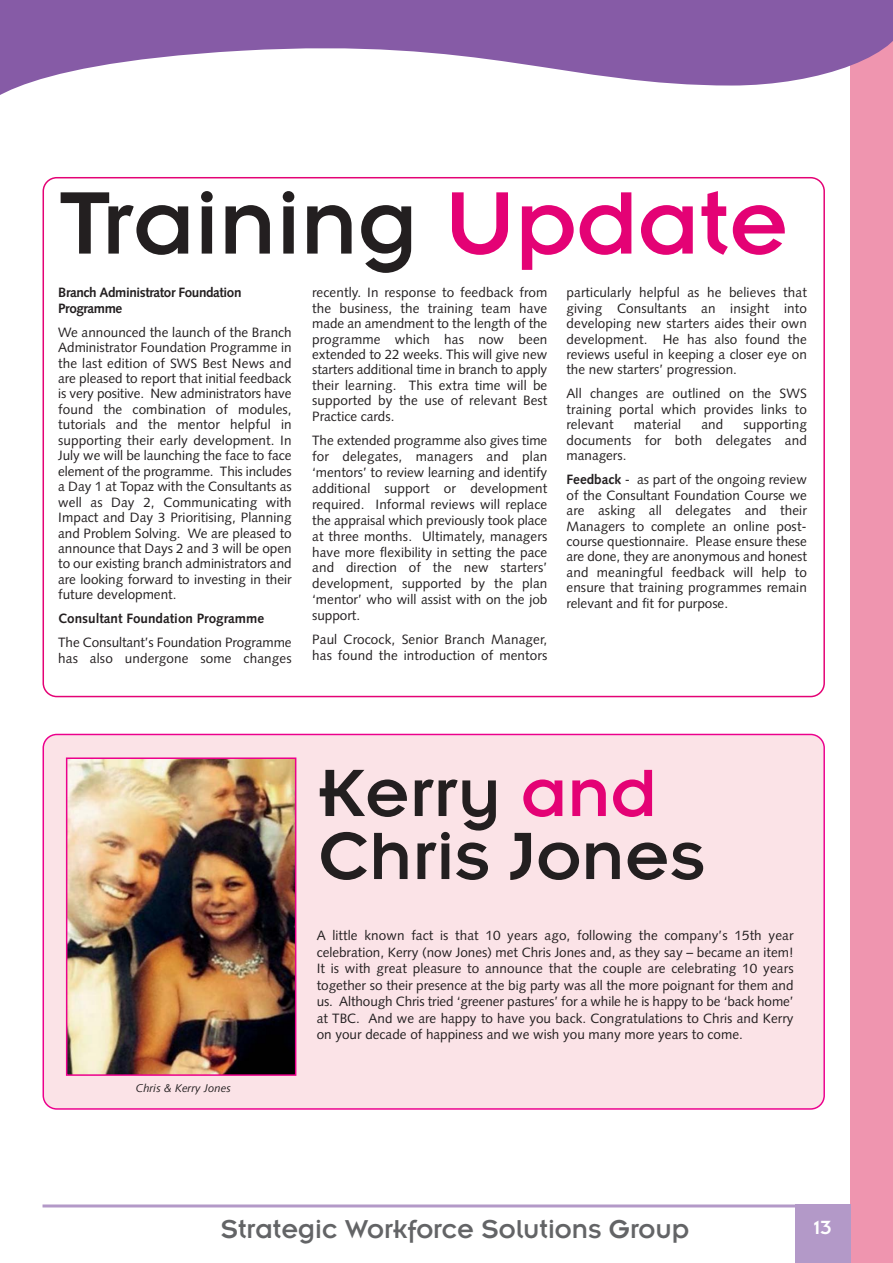
<style>
.page{position:relative;width:893px;height:1263px;background:#fff}
.page>*{position:absolute;margin:0;border:0;box-sizing:border-box;transform-origin:0 0}
.t1{font:97.5px "Insignia";color:#231f20}
.t2{font:73.5px/63px "Insignia";color:#231f20}
.t3{font:28.5px "Insignia";color:#636466}
.t4{font:21px "Insignia";color:#fff}
.t5{font:13.5px/15.5px "Syntax";color:#231f20;text-align:justify}
.t6{font:700 13.5px/15.5px "Syntax";letter-spacing:-.03em;color:#231f20}
.t7{font:700 13.5px "Syntax";color:#231f20}
.t8{font:italic 11.25px "Syntax";color:#231f20}
.s1{color:#e40275}
.s2{font-weight:700}
</style>
<div class="page">
<div style="left:850px;top:0;width:43px;height:1263px;background:#ef95af"></div>
<hr style="left:43px;top:1204px;width:806px;height:3px;background:#b399c8">
<svg style="left:0;top:5px;width:893px;height:90px;fill:#865ba6"></svg>
<div style="left:795px;top:1204px;width:55px;height:59px;background:#b399c8"></div>
<div style="left:0;top:0;width:893px;height:5px;background:#865ba6"></div>
<svg style="left:43px;top:177px;width:782px;height:520px"></svg>
<div style="left:43px;top:734px;width:782px;height:376px;background:#fbe3e7"></div>
<img style="left:69px;top:760px;width:224px;height:313px">
<div style="left:66px;top:757px;width:230px;height:319px;border:2px solid #ec008c"></div>
<h1 class="t1" style="left:59px;top:192px;width:731px">Training <span class="s1">Update</span></h1>
<p class="t6" style="left:58px;top:286px;width:185px">Branch Administrator Foundation<br>Programme</p>
<p class="t5" style="left:58px;top:326px;width:235px">We announced the launch of the Branch Administrator Foundation Programme in the last edition of SWS Best News and are pleased to report that initial feedback is very positive. New administrators have found the combination of modules, tutorials and the mentor helpful in supporting their early development. In July we will be launching the face to face element of the programme. This includes a Day 1 at Topaz with the Consultants as well as Day 2, Communicating with Impact and Day 3 Prioritising, Planning and Problem Solving. We are pleased to announce that Days 2 and 3 will be open to our existing branch administrators and are looking forward to investing in their future development.</p>
<p class="t7" style="left:58px;top:613px;width:207px">Consultant Foundation Programme</p>
<p class="t5" style="left:58px;top:636px;width:235px">The Consultant’s Foundation Programme has also undergone some changes</p>
<p class="t5" style="left:566px;top:286px;width:242px">particularly helpful as he believes that giving Consultants an insight into developing new starters aides their own development. He has also found the reviews useful in keeping a closer eye on the new starters’ progression.</p>
<p class="t5" style="left:566px;top:387px;width:242px">All changes are outlined on the SWS training portal which provides links to relevant</p>
<p class="t5" style="left:312px;top:286px;width:237px">recently. In response to feedback from the business, the training team have made an amendment to the length of the programme which has now been extended to 22 weeks. This will give new starters additional time in branch to apply their learning. This extra time will be supported by the use of relevant Best Practice cards.</p>
<p class="t5" style="left:312px;top:434px;width:237px;line-height:15.9px">The extended programme also gives time for delegates, managers and plan ‘mentors’ to review learning and identify additional support or development required. Informal reviews will replace the appraisal which previously took place at three months. Ultimately, managers have more flexibility in setting the pace and direction of the new starters’ development, supported by the plan ‘mentor’ who will assist with on the job support.</p>
<p class="t5" style="left:312px;top:633px;width:237px">Paul Crocock, Senior Branch Manager, has found the introduction of mentors</p>
<p class="t5" style="left:634px;top:418px;width:49px">material</p>
<p class="t5" style="left:701px;top:418px;width:24px">and</p>
<p class="t5" style="left:566px;top:418px;width:242px;text-indent:177px">supporting documents for both delegates and managers.</p>
<p class="t5" style="left:566px;top:473px;width:242px"><span class="s2">Feedback</span> - as part of the ongoing review of the Consultant Foundation Course we are asking all delegates and their Managers to complete an online post&shy;course questionnaire. Please ensure these are done, they are anonymous and honest and meaningful feedback will help to ensure that training programmes remain relevant and fit for purpose.</p>
<h2 class="t2" style="left:319px;top:767px;width:388px">Kerry <span class="s1">and<br></span>Chris Jones</h2>
<p class="t8" style="left:136px;top:1084px;width:96px">Chris &amp; Kerry Jones</p>
<p class="t5" style="left:317px;top:929px;width:478px;line-height:16.5px">A little known fact is that 10 years ago, following the company’s 15th year celebration, Kerry (now Jones) met Chris Jones and, as they say – became an item!<br>It is with great pleasure to announce that the couple are celebrating 10 years together so their presence at the big party was all the more poignant for them and us. Although Chris tried ‘greener pastures’ for a while he is happy to be ‘back home’ at TBC. And we are happy to have you back. Congratulations to Chris and Kerry on your decade of happiness and we wish you many more years to come.</p>
<h3 class="t3" style="left:221px;top:1220px;width:470px">Strategic Workforce Solutions Group</h3>
<h3 class="t4" style="left:814px;top:1220px;width:19px">13</h3>
</div>
